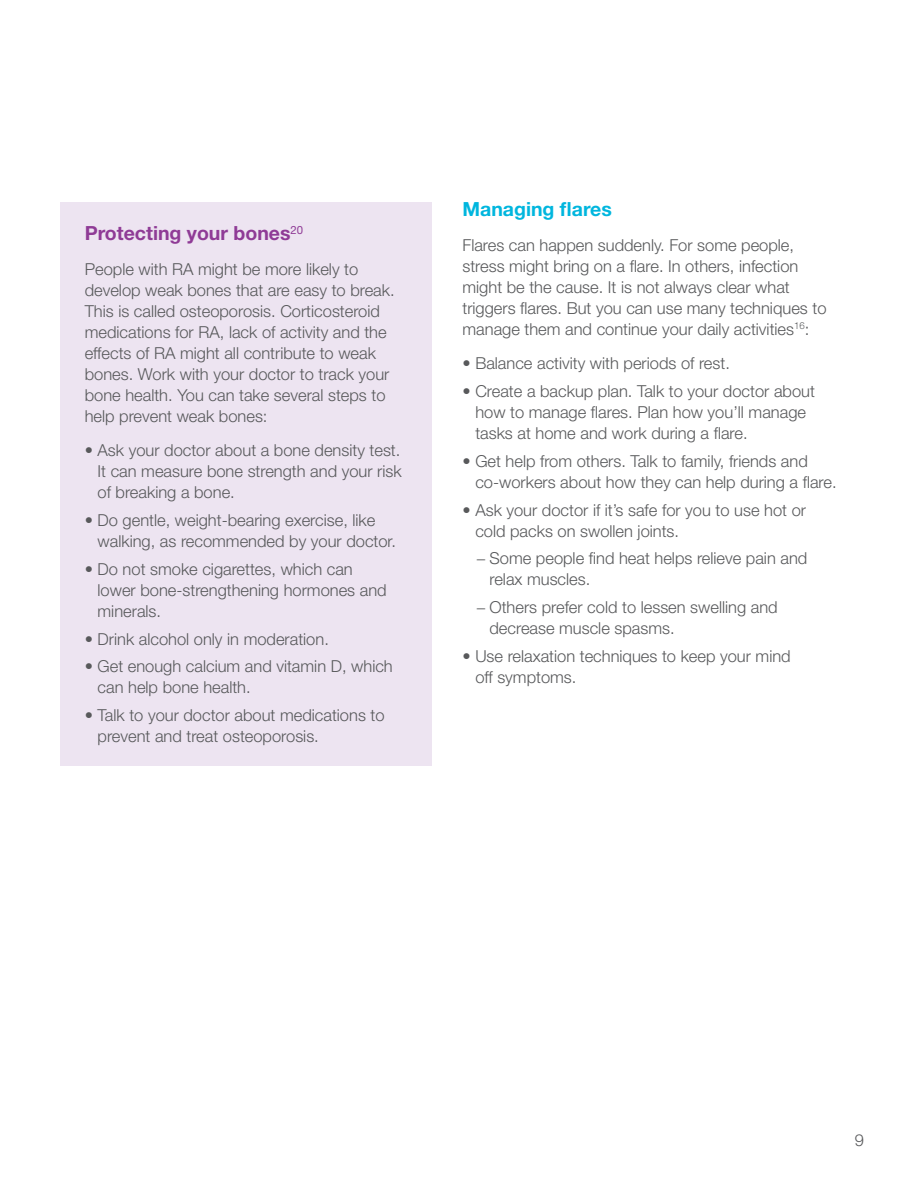
<style>
.page{position:relative;width:918px;height:1188px;background:#fff}
.page>*{position:absolute;margin:0;border:0;box-sizing:border-box;transform-origin:0 0}
.t1{font:700 19.5px "Helvetica Neue LT Std";color:#8f3b96}
.t2{font:700 19.5px "Helvetica Neue LT Std";color:#00b6de}
.t3{font:300 16.5px/21px "Helvetica Neue LT Std";color:#58595b}
</style>
<div class="page">
<div style="left:61px;top:202px;width:371px;height:564px;background:#ede4f1"></div>
<p class="t1" style="left:85px;top:221px;width:220px">Protecting your bones<sup>20</sup></p>
<p class="t3" style="left:85px;top:258px;width:308px">People with RA might be more likely to develop weak bones that are easy to break.<br>This is called osteoporosis. Corticosteroid medications for RA, lack of activity and the effects of RA might all contribute to weak bones. Work with your doctor to track your bone health. You can take several steps to help prevent weak bones:</p>
<p class="t3" style="left:98px;top:440px;width:306px;text-indent:-13px">• Ask your doctor about a bone density test.<br>It can measure bone strength and your risk of breaking a bone.</p>
<p class="t3" style="left:98px;top:510px;width:297px;text-indent:-13px">• Do gentle, weight-bearing exercise, like walking, as recommended by your doctor.</p>
<p class="t3" style="left:98px;top:558px;width:291px;text-indent:-13px">• Do not smoke cigarettes, which can lower bone-strengthening hormones and minerals.</p>
<p class="t3" style="left:85px;top:628px;width:242px">• Drink alcohol only in moderation.</p>
<p class="t3" style="left:98px;top:656px;width:297px;text-indent:-13px">• Get enough calcium and vitamin D, which can help bone health.</p>
<p class="t3" style="left:98px;top:705px;width:289px;text-indent:-13px">• Talk to your doctor about medications to prevent and treat osteoporosis.</p>
<p class="t2" style="left:463px;top:197px;width:151px">Managing flares</p>
<p class="t3" style="left:463px;top:234px;width:366px">Flares can happen suddenly. For some people, stress might bring on a flare. In others, infection might be the cause. It is not always clear what triggers flares. But you can use many techniques to manage them and continue your daily activities<sup>16</sup>:</p>
<p class="t3" style="left:463px;top:353px;width:266px">• Balance activity with periods of rest.</p>
<p class="t3" style="left:475px;top:380px;width:341px;text-indent:-13px">• Create a backup plan. Talk to your doctor about how to manage flares. Plan how you’ll manage tasks at home and work during a flare.</p>
<p class="t3" style="left:475px;top:450px;width:360px;text-indent:-13px">• Get help from others. Talk to family, friends and co-workers about how they can help during a flare.</p>
<p class="t3" style="left:475px;top:499px;width:332px;text-indent:-13px">• Ask your doctor if it’s safe for you to use hot or cold packs on swollen joints.</p>
<p class="t3" style="left:490px;top:548px;width:319px;text-indent:-13px">− Some people find heat helps relieve pain and relax muscles.</p>
<p class="t3" style="left:490px;top:596px;width:290px;text-indent:-13px">− Others prefer cold to lessen swelling and decrease muscle spasms.</p>
<p class="t3" style="left:475px;top:645px;width:317px;text-indent:-13px">• Use relaxation techniques to keep your mind off symptoms.</p>
<p class="t3" style="left:855px;top:1129px;width:11px">9</p>
</div>
